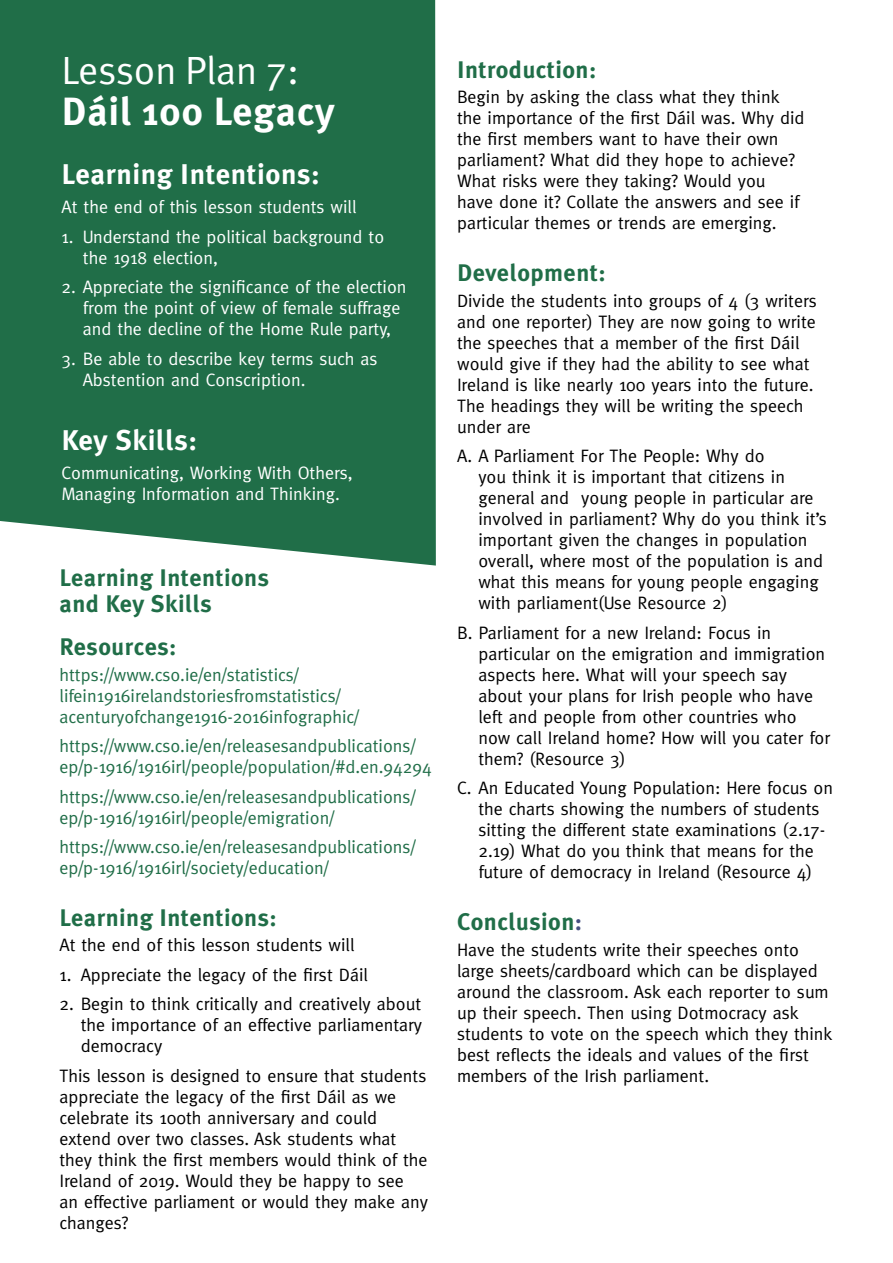
<style>
.page{position:relative;width:893px;height:1263px;background:#fff}
.page>*{position:absolute;margin:0;border:0;box-sizing:border-box;transform-origin:0 0}
.t1{font:700 39.3px "Meta Plus";letter-spacing:.02em;color:#fff}
.t2{font:39.3px "Meta Plus Normal";color:#fff}
.t3{font:700 28.5px "Meta Plus";letter-spacing:.02em;color:#fff}
.t4{font:700 24px/25.5px "Meta Plus";letter-spacing:.02em;color:#206e48}
.t5{font:18px/21px "Meta";color:#000}
.t6{font:18px/21px "Meta";color:#206e48}
.t7{font:18px/21px "Meta";color:#fff}
.s1{color:#465081}
</style>
<div class="page">
<div style="left:0;top:0;width:436px;height:566px;background:#206e48"></div>
<h1 class="t2" style="left:62px;top:48px;width:239px">Lesson Plan 7:</h1>
<h1 class="t1" style="left:62px;top:88px;width:275px">Dáil 100 Legacy</h1>
<h2 class="t3" style="left:62px;top:157px;width:260px">Learning Intentions:</h2>
<p class="t7" style="left:62px;top:196px;width:296px">At the end of this lesson students will</p>
<p class="t7" style="left:83px;top:226px;width:303px;text-indent:-21px">1. Understand the political background to the 1918 election,</p>
<p class="t7" style="left:83px;top:276px;width:325px;text-indent:-21px">2. Appreciate the significance of the election from the point of view of female suffrage and the decline of the Home Rule party,</p>
<p class="t7" style="left:83px;top:348px;width:296px;text-indent:-21px">3. Be able to describe key terms such as<br>Abstention and Conscription.</p>
<h2 class="t3" style="left:62px;top:423px;width:137px">Key Skills:</h2>
<p class="t7" style="left:62px;top:462px;width:292px">Communicating, Working With Others,<br>Managing Information and Thinking.</p>
<h3 class="t4" style="left:60px;top:565px;width:211px">Learning Intentions and Key Skills</h3>
<h3 class="t4" style="left:60px;top:634px;width:119px">Resources:</h3>
<p class="t6" style="left:60px;top:664px;width:301px">https://www.cso.ie/en/statistics/ lifein1916irelandstoriesfromstatistics/ acenturyofchange1916-2016infographic/</p>
<p class="t6" style="left:60px;top:735px;width:374px">https://www.cso.ie/en/releasesandpublications/ ep/p-1916/1916irl/people/population/#d.en.94294</p>
<p class="t6" style="left:60px;top:786px;width:357px">https://www.cso.ie/en/releasesandpublications/ ep/p-1916/1916irl/people/emigration/</p>
<p class="t6" style="left:60px;top:836px;width:357px">https://www.cso.ie/en/releasesandpublications/ ep/p-1916/1916irl/society/education/</p>
<h3 class="t4" style="left:60px;top:905px;width:219px">Learning Intentions:</h3>
<p class="t5" style="left:60px;top:934px;width:296px">At the end of this lesson students will</p>
<p class="t5" style="left:60px;top:964px;width:310px">1. Appreciate the legacy of the first Dáil</p>
<p class="t5" style="left:81px;top:993px;width:343px;text-align:justify;text-indent:-21px">2. Begin to think critically and creatively about the importance of an effective parliamentary democracy</p>
<p class="t5" style="left:60px;top:1065px;width:370px">This lesson is designed to ensure that students appreciate the legacy of the first Dáil as we celebrate its 100th anniversary and could extend over two classes. Ask students what they think the first members would think of the Ireland of 2019. Would they be happy to see<br>an effective parliament or would they make any changes?</p>
<h3 class="t4" style="left:457px;top:57px;width:141px">Introduction:</h3>
<p class="t5" style="left:457px;top:86px;width:349px">Begin by asking the class what they think the importance of the first Dáil was. Why did the first members want to have their own parliament? What did they hope to achieve?<br>What risks were they taking? Would you have done it? Collate the answers and see if particular themes or trends are emerging.</p>
<h3 class="t4" style="left:457px;top:260px;width:150px">Development:</h3>
<p class="t5" style="left:457px;top:290px;width:361px">Divide the students into groups of 4 (3 writers and one reporter) They are now going to write the speeches that a member of the first Dáil would give if they had the ability to see what Ireland is like nearly 100 years into the future.<br>The headings they will be writing the speech under are</p>
<p class="t5" style="left:478px;top:445px;width:350px;text-indent:-21px">A. A Parliament For The People: Why do<br>you think it is important that citizens in general and young people in particular are involved in parliament? Why do you think it’s important given the changes in population overall, where most of the population is and what this means for young people engaging with parliament(Use Resource 2)</p>
<p class="t5" style="left:478px;top:622px;width:353px;text-indent:-21px">B. Parliament for a new Ireland: Focus in particular on the emigration and immigration aspects here. What will your speech say about your plans for Irish people who have left and people from other countries who now call Ireland home? How will you cater for them? (Resource 3)</p>
<p class="t5" style="left:478px;top:777px;width:356px;text-indent:-21px">C. An Educated Young Population: Here focus on the charts showing the numbers of students sitting the different state examinations (2.17- 2.19) What do you think that means for the future of democracy in Ireland (Resource 4)</p>
<h3 class="t4" style="left:457px;top:909px;width:127px">Conclusion<span class="s1">:</span></h3>
<p class="t5" style="left:457px;top:938px;width:377px">Have the students write their speeches onto large sheets/cardboard which can be displayed around the classroom. Ask each reporter to sum up their speech. Then using Dotmocracy ask students to vote on the speech which they think best reflects the ideals and values of the first members of the Irish parliament.</p>
</div>
